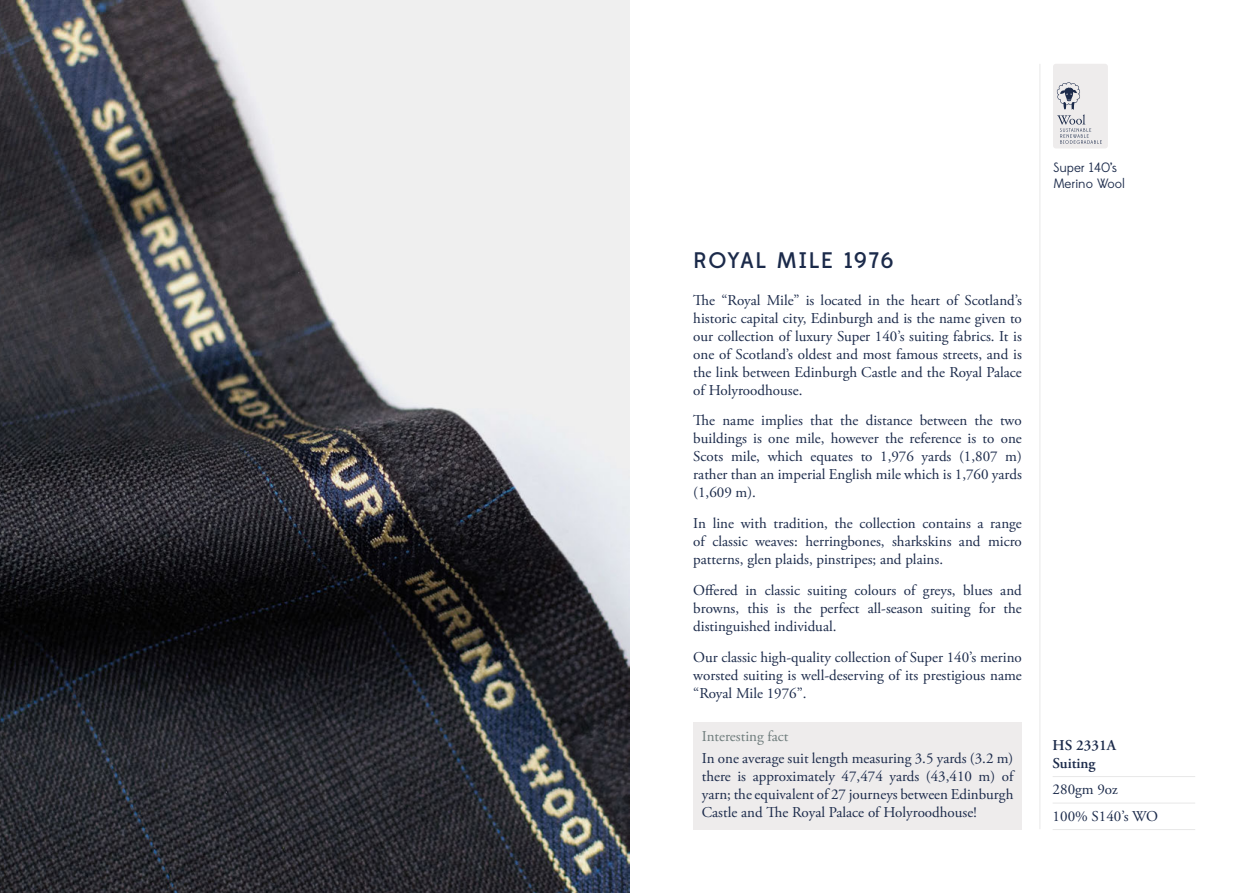
<style>
.page{position:relative;width:1259px;height:893px;background:#fff}
.page>*{position:absolute;margin:0;border:0;box-sizing:border-box;transform-origin:0 0}
.t1{font:500 22.5px "Edmondsans";letter-spacing:.06em;color:#1b2a4a}
.t2{font:15px/18px "Adobe Garamond Pro";color:#1b2a4a;text-align:justify}
.t3{font:15px "Adobe Garamond Pro";color:#6e7c7c}
.t4{font:600 15px/18px "Adobe Garamond Pro";color:#1b2a4a}
.t5{font:13.5px/16.2px "Edmondsans";color:#1b2a4a}
</style>
<div class="page">
<hr style="left:1052px;top:776px;width:143px;height:1px;background:#e8e8e8">
<hr style="left:1052px;top:803px;width:143px;height:1px;background:#e8e8e8">
<hr style="left:1052px;top:829px;width:143px;height:1px;background:#e8e8e8">
<hr style="left:1039px;top:64px;width:1px;height:765px;background:#e8e8e8">
<img style="left:0;top:0;width:629px;height:893px">
<div style="left:1053px;top:64px;width:55px;height:84px;background:#eeecec;border-radius:3px"></div>
<svg style="left:1056px;top:82px;width:46px;height:62px"></svg>
<div style="left:693px;top:722px;width:329px;height:107px;background:#eeecec"></div>
<p class="t1" style="left:693px;top:247px;width:201px">ROYAL MILE 1976</p>
<p class="t2" style="left:693px;top:291px;width:330px">The “Royal Mile” is located in the heart of Scotland’s historic capital city, Edinburgh and is the name given to our collection of luxury Super 140’s suiting fabrics. It is one of Scotland’s oldest and most famous streets, and is the link between Edinburgh Castle and the Royal Palace of Holyroodhouse.</p>
<p class="t2" style="left:693px;top:412px;width:330px">The name implies that the distance between the two buildings is one mile, however the reference is to one Scots mile, which equates to 1,976 yards (1,807 m) rather than an imperial English mile which is 1,760 yards (1,609 m).</p>
<p class="t2" style="left:693px;top:515px;width:330px">In line with tradition, the collection contains a range of classic weaves: herringbones, sharkskins and micro patterns, glen plaids, pinstripes; and plains.</p>
<p class="t2" style="left:693px;top:582px;width:330px">Offered in classic suiting colours of greys, blues and browns, this is the perfect all-season suiting for the distinguished individual.</p>
<p class="t2" style="left:693px;top:648px;width:330px">Our classic high-quality collection of Super 140’s merino worsted suiting is well-deserving of its prestigious name “Royal Mile 1976”.</p>
<p class="t3" style="left:702px;top:727px;width:88px">Interesting fact</p>
<p class="t2" style="left:702px;top:750px;width:313px">In one average suit length measuring 3.5 yards (3.2 m) there is approximately 47,474 yards (43,410 m) of yarn; the equivalent of 27 journeys between Edinburgh Castle and The Royal Palace of Holyroodhouse!</p>
<p class="t5" style="left:1053px;top:160px;width:73px">Super 140’s<br>Merino Wool</p>
<p class="t4" style="left:1052px;top:736px;width:65px">HS 2331A<br>Suiting</p>
<p class="t2" style="left:1052px;top:781px;width:67px">280gm 9oz</p>
<p class="t2" style="left:1052px;top:807px;width:107px">100% S140’s WO</p>
</div>
